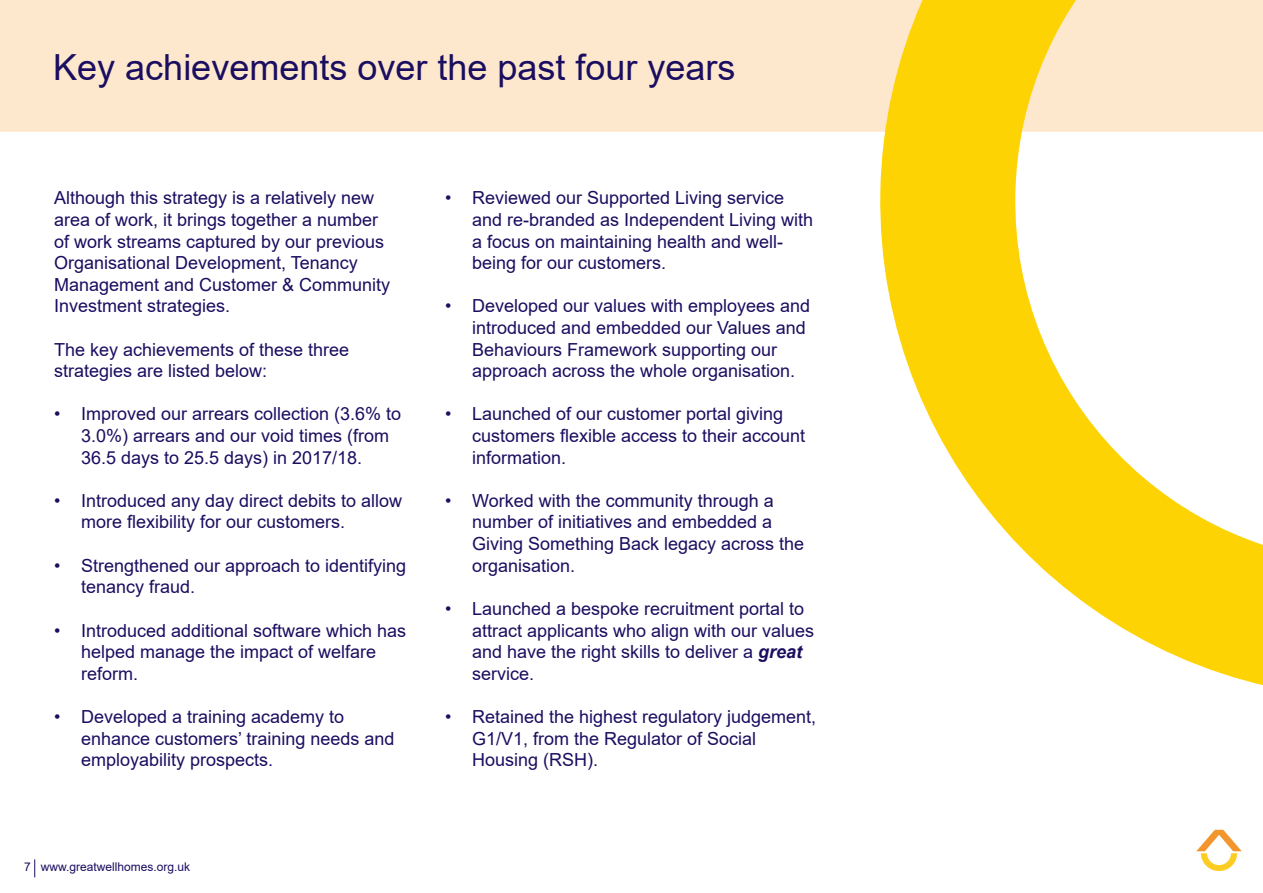
<style>
.page{position:relative;width:1263px;height:893px;background:#fff}
.page>*{position:absolute;margin:0;border:0;box-sizing:border-box;transform-origin:0 0}
.t1{font:36px "Arial";color:#1a0e60}
.t2{font:18px/21.6px "Arial";color:#1a0e60}
.t3{font:12px "Arial";color:#1a0e60}
.s1{font-weight:700;font-style:italic}
</style>
<div class="page">
<svg style="left:34px;top:859px;width:1px;height:18px"></svg>
<img style="left:1196px;top:829px;width:46px;height:43px">
<div style="left:0;top:1px;width:1263px;height:130px;background:#fee8cd"></div>
<div style="left:0;top:0;width:1263px;height:132px;border:2px solid #fee8cd"></div>
<svg style="left:806px;top:0;width:457px;height:685px"></svg>
<p class="t1" style="left:53px;top:43px;width:684px">Key achievements over the past four years</p>
<p class="t2" style="left:54px;top:187px;width:338px">Although this strategy is a relatively new area of work, it brings together a number of work streams captured by our previous Organisational Development, Tenancy Management and Customer &amp; Community Investment strategies.</p>
<p class="t2" style="left:54px;top:338px;width:297px">The key achievements of these three strategies are listed below:</p>
<p class="t2" style="left:81px;top:403px;width:322px;text-indent:-27px">• Improved our arrears collection (3.6% to<br>3.0%) arrears and our void times (from<br>36.5 days to 25.5 days) in 2017/18.</p>
<p class="t2" style="left:81px;top:490px;width:323px;text-indent:-27px">• Introduced any day direct debits to allow more flexibility for our customers.</p>
<p class="t2" style="left:81px;top:554px;width:327px;text-indent:-27px">• Strengthened our approach to identifying tenancy fraud.</p>
<p class="t2" style="left:81px;top:619px;width:327px;text-indent:-27px">• Introduced additional software which has helped manage the impact of welfare reform.</p>
<p class="t2" style="left:81px;top:706px;width:315px;text-indent:-27px">• Developed a training academy to enhance customers’ training needs and employability prospects.</p>
<p class="t3" style="left:24px;top:859px;width:8px">7</p>
<p class="t3" style="left:41px;top:859px;width:151px">www.greatwellhomes.org.uk</p>
<p class="t2" style="left:472px;top:187px;width:343px;text-indent:-27px">• Reviewed our Supported Living service and re-branded as Independent Living with a focus on maintaining health and well&shy;being for our customers.</p>
<p class="t2" style="left:472px;top:295px;width:340px;text-indent:-27px">• Developed our values with employees and introduced and embedded our Values and Behaviours Framework supporting our approach across the whole organisation.</p>
<p class="t2" style="left:472px;top:403px;width:335px;text-indent:-27px">• Launched of our customer portal giving customers flexible access to their account information.</p>
<p class="t2" style="left:472px;top:490px;width:334px;text-indent:-27px">• Worked with the community through a number of initiatives and embedded a<br>Giving Something Back legacy across the organisation.</p>
<p class="t2" style="left:472px;top:598px;width:344px;text-indent:-27px">• Launched a bespoke recruitment portal to attract applicants who align with our values and have the right skills to deliver a <span class="s1">great </span>service.</p>
<p class="t2" style="left:472px;top:706px;width:346px;text-indent:-27px">• Retained the highest regulatory judgement,<br>G1/V1, from the Regulator of Social<br>Housing (RSH).</p>
</div>
